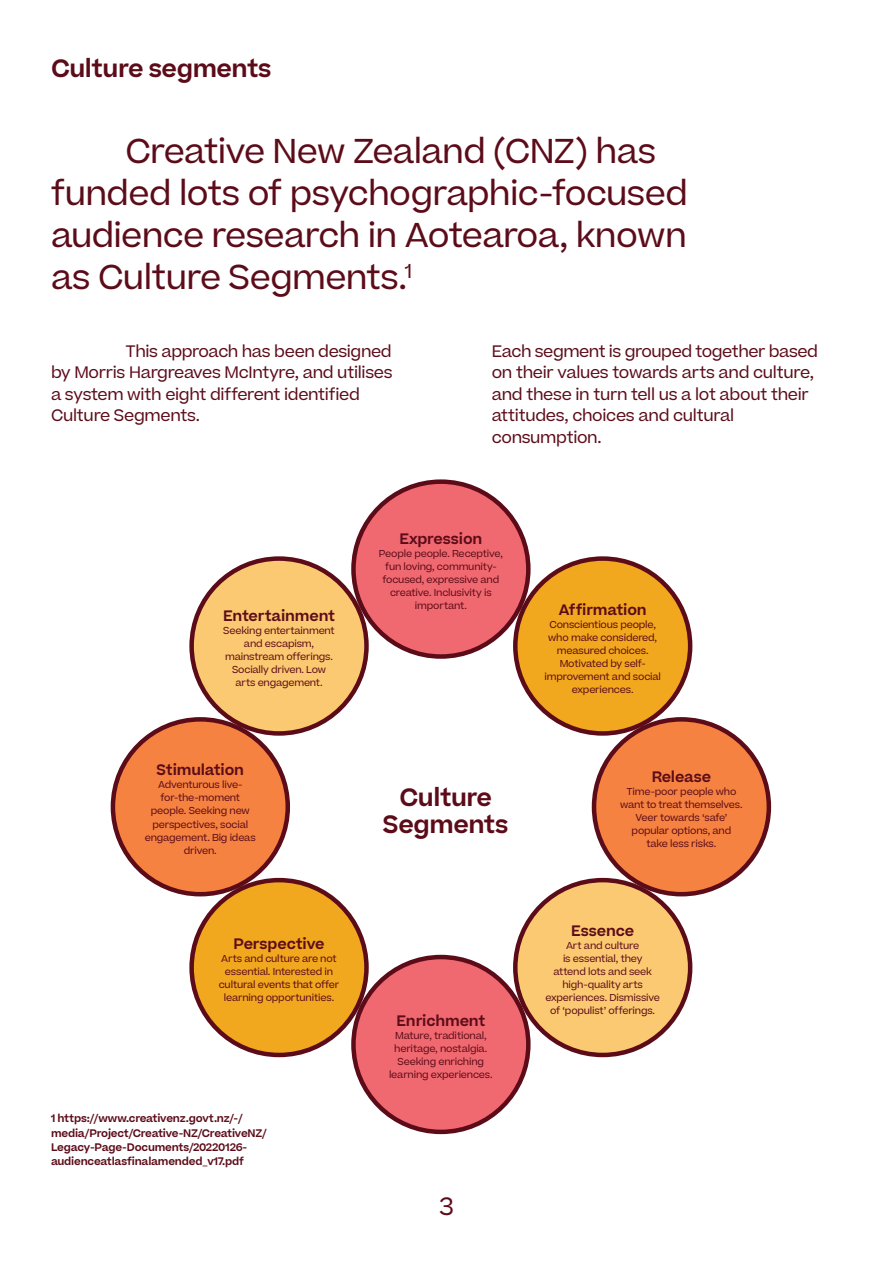
<style>
.page{position:relative;width:893px;height:1263px;background:#fff}
.page>*{position:absolute;margin:0;border:0;box-sizing:border-box;transform-origin:0 0}
.t1{font:33px/42px "Beatrice";letter-spacing:-.02em;color:#5c0c19}
.t2{font:600 24px/27px "Beatrice";letter-spacing:-.02em;color:#5c0c19;text-align:center}
.t3{font:24px "Beatrice";color:#5c0c19}
.t4{font:15.9px/21.6px "Beatrice";letter-spacing:-.02em;color:#5c0c19}
.t5{font:600 14.55px "Beatrice";letter-spacing:-.01em;color:#5c0c19}
.t6{font:600 10.5px/14.2px "Beatrice";letter-spacing:-.02em;color:#5c0c19}
.t7{font:9.6px/13px "Beatrice";letter-spacing:-.02em;color:#5c0c19;text-align:center}
</style>
<div class="page">
<div style="left:594px;top:719px;width:175px;height:175px;background:#f58241;border-radius:50%"></div>
<div style="left:592px;top:717px;width:179px;height:179px;border:4px solid #5c0c19;border-radius:50%"></div>
<div style="left:113px;top:719px;width:175px;height:175px;background:#f58241;border-radius:50%"></div>
<div style="left:111px;top:717px;width:179px;height:179px;border:4px solid #5c0c19;border-radius:50%"></div>
<div style="left:353px;top:482px;width:175px;height:174px;background:#f16970;border-radius:50%"></div>
<div style="left:351px;top:479px;width:180px;height:180px;border:4px solid #5c0c19;border-radius:50%"></div>
<div style="left:353px;top:957px;width:175px;height:175px;background:#f16970;border-radius:50%"></div>
<div style="left:351px;top:955px;width:180px;height:179px;border:4px solid #5c0c19;border-radius:50%"></div>
<div style="left:515px;top:559px;width:175px;height:174px;background:#f1a71e;border-radius:50%"></div>
<div style="left:513px;top:556px;width:179px;height:180px;border:4px solid #5c0c19;border-radius:50%"></div>
<div style="left:515px;top:880px;width:175px;height:175px;background:#fbc971;border-radius:50%"></div>
<div style="left:513px;top:878px;width:179px;height:179px;border:4px solid #5c0c19;border-radius:50%"></div>
<div style="left:192px;top:880px;width:174px;height:175px;background:#f1a71e;border-radius:50%"></div>
<div style="left:189px;top:878px;width:180px;height:179px;border:4px solid #5c0c19;border-radius:50%"></div>
<div style="left:192px;top:559px;width:174px;height:174px;background:#fbc971;border-radius:50%"></div>
<div style="left:189px;top:556px;width:180px;height:180px;border:4px solid #5c0c19;border-radius:50%"></div>
<h2 class="t2" style="left:51px;top:54px;width:222px">Culture segments</h2>
<h1 class="t1" style="left:51px;top:129px;width:638px;text-indent:74px">Creative New Zealand (CNZ) has funded lots of psychographic-focused audience research in Aotearoa, known as Culture Segments.<sup>1</sup></h1>
<h3 class="t4" style="left:51px;top:340px;width:343px;text-indent:74px">This approach has been designed by Morris Hargreaves McIntyre, and utilises a system with eight different identified Culture Segments.</h3>
<h3 class="t4" style="left:492px;top:340px;width:328px">Each segment is grouped together based on their values towards arts and culture, and these in turn tell us a lot about their attitudes, choices and cultural consumption.</h3>
<h3 class="t5" style="left:223px;top:606px;width:114px">Entertainment</h3>
<p class="t7" style="left:223px;top:624px;width:113px">Seeking entertainment and escapism, mainstream offerings.<br>Socially driven. Low arts engagement.</p>
<h3 class="t5" style="left:157px;top:760px;width:89px">Stimulation</h3>
<p class="t7" style="left:145px;top:778px;width:112px">Adventurous live&shy;for-the-moment people. Seeking new perspectives, social engagement. Big ideas driven.</p>
<h3 class="t5" style="left:233px;top:934px;width:93px">Perspective</h3>
<p class="t7" style="left:219px;top:952px;width:122px">Arts and culture are not essential. Interested in cultural events that offer learning opportunities.</p>
<p class="t6" style="left:51px;top:1111px;width:217px">1 https://www.creativenz.govt.nz/-/ media/Project/Creative-NZ/CreativeNZ/ Legacy-Page-Documents/20220126- audienceatlasfinalamended_v17.pdf</p>
<h3 class="t5" style="left:399px;top:529px;width:85px">Expression</h3>
<p class="t7" style="left:379px;top:547px;width:126px">People people. Receptive, fun loving, community&shy;focused, expressive and creative. Inclusivity is important.</p>
<h2 class="t2" style="left:383px;top:784px;width:127px">Culture<br>Segments</h2>
<h3 class="t5" style="left:396px;top:1011px;width:90px">Enrichment</h3>
<p class="t7" style="left:389px;top:1029px;width:105px">Mature, traditional, heritage, nostalgia.<br>Seeking enriching learning experiences.</p>
<h3 class="t5" style="left:559px;top:599px;width:89px">Affirmation</h3>
<p class="t7" style="left:544px;top:617px;width:118px">Conscientious people, who make considered, measured choices.<br>Motivated by self&shy;improvement and social experiences.</p>
<h3 class="t5" style="left:652px;top:767px;width:61px">Release</h3>
<p class="t7" style="left:620px;top:785px;width:124px">Time-poor people who want to treat themselves.<br>Veer towards ‘safe’ popular options, and take less risks.</p>
<h3 class="t5" style="left:571px;top:921px;width:65px">Essence</h3>
<p class="t7" style="left:545px;top:939px;width:116px">Art and culture<br>is essential, they<br>attend lots and seek high-quality arts experiences. Dismissive of ‘populist’ offerings.</p>
<h2 class="t3" style="left:439px;top:1191px;width:16px">3</h2>
</div>
